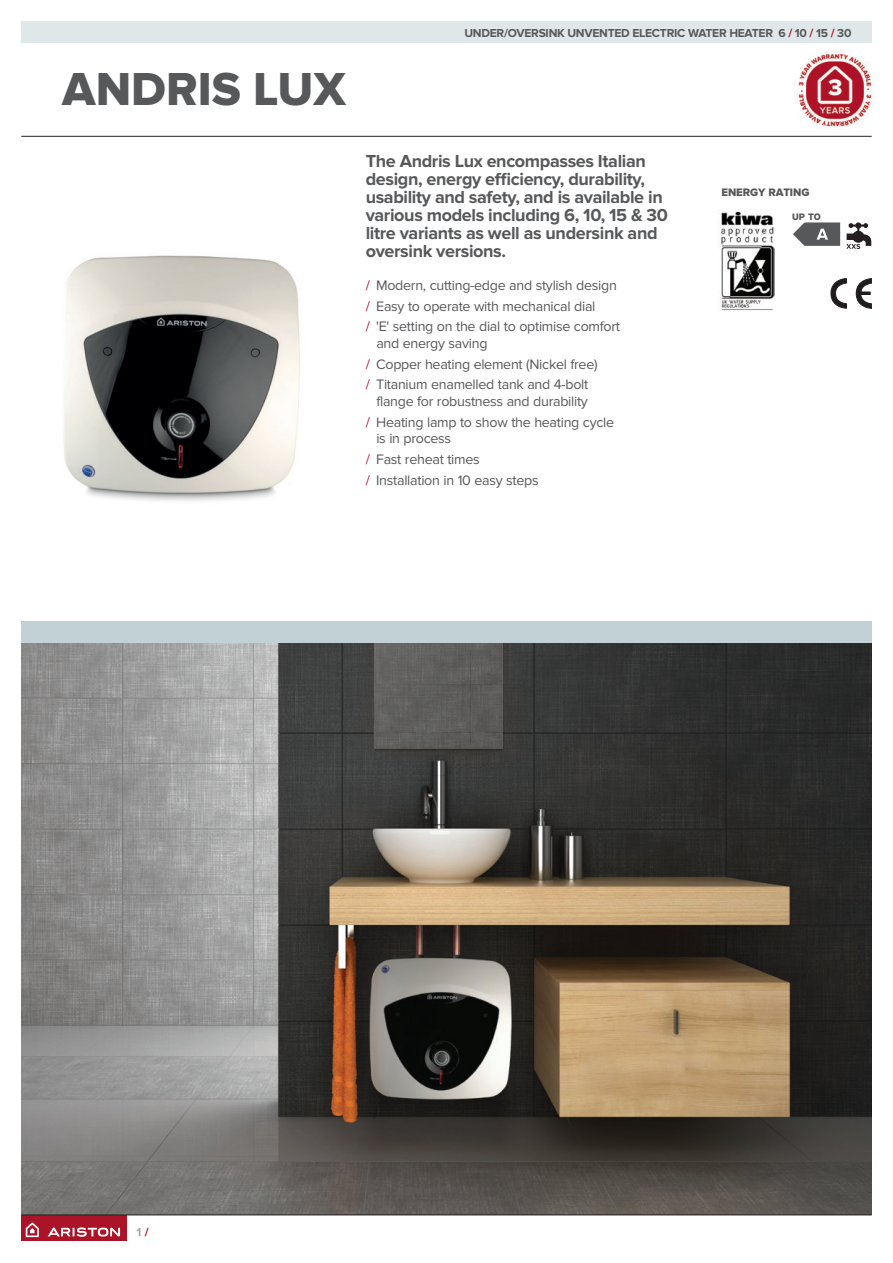
<style>
.page{position:relative;width:893px;height:1263px;background:#fff}
.page>*{position:absolute;margin:0;border:0;box-sizing:border-box;transform-origin:0 0}
.t1{font:48px "Proxima Nova Extrabld";color:#57585a}
.t2{font:700 18px/18px "Proxima Nova";letter-spacing:-.02em;color:#57585a}
.t3{font:14.25px/20.7px "Proxima Nova";letter-spacing:-.02em;color:#57585a}
.t4{font:700 12px "Proxima Nova";letter-spacing:-.02em;color:#57585a}
.t5{font:700 12px "Proxima Nova";color:#a8a6a6}
.t6{font:11.25px "Proxima Nova Extrabld";letter-spacing:-.01em;color:#57585a}
.t7{font:800 9.15px "Helvetica Neue LT";color:#57585a}
.s1{color:#ab1428}
</style>
<div class="page">
<img style="left:21px;top:642px;width:851px;height:573px">
<hr style="left:21px;top:136px;width:851px;height:1px;background:#231f20">
<div style="left:21px;top:1215px;width:106px;height:26px;background:#ab1428"></div>
<svg style="left:26px;top:1222px;width:13px;height:15px"></svg>
<svg style="left:48px;top:1227px;width:72px;height:10px"></svg>
<div style="left:21px;top:621px;width:851px;height:21px;background:#c2d1d5"></div>
<img style="left:63px;top:255px;width:237px;height:246px">
<hr style="left:21px;top:1215px;width:851px;height:1px;background:#231f20">
<div style="left:21px;top:21px;width:851px;height:21px;background:#e0e7e9"></div>
<img style="left:720px;top:211px;width:55px;height:99px">
<svg style="left:831px;top:279px;width:15px;height:29px"></svg>
<svg style="left:856px;top:279px;width:16px;height:29px"></svg>
<img style="left:796px;top:54px;width:76px;height:75px">
<svg style="left:793px;top:222px;width:47px;height:24px"></svg>
<svg style="left:846px;top:222px;width:25px;height:27px"></svg>
<h1 class="t1" style="left:62px;top:61px;width:285px">ANDRIS LUX</h1>
<p class="t4" style="left:464px;top:26px;width:389px">UNDER/OVERSINK UNVENTED ELECTRIC WATER HEATER 6 <span class="s1">/</span> 10 <span class="s1">/</span> 15 <span class="s1">/</span> 30</p>
<p class="t2" style="left:366px;top:153px;width:304px">The Andris Lux encompasses Italian design, energy efficiency, durability, usability and safety, and is available in various models including 6, 10, 15 &amp; 30 litre variants as well as undersink and oversink versions.</p>
<p class="t3" style="left:366px;top:275px;width:256px"><span class="s1">/</span> Modern, cutting-edge and stylish design <span class="s1">/</span> Easy to operate with mechanical dial<br><span class="s1">/</span> 'E' setting on the dial to optimise comfort</p>
<p class="t3" style="left:366px;top:333px;width:233px;text-indent:11px">and energy saving<br><span class="s1">/</span> Copper heating element (Nickel free) <span class="s1">/</span> Titanium enamelled tank and 4-bolt</p>
<p class="t3" style="left:366px;top:391px;width:250px;text-indent:11px">flange for robustness and durability<br><span class="s1">/</span> Heating lamp to show the heating cycle</p>
<p class="t3" style="left:366px;top:428px;width:174px;text-indent:11px">is in process<br><span class="s1">/</span> Fast reheat times<br><span class="s1">/</span> Installation in 10 easy steps</p>
<p class="t6" style="left:721px;top:186px;width:89px">ENERGY RATING</p>
<p class="t7" style="left:792px;top:211px;width:30px">UP TO</p>
<p class="t5" style="left:136px;top:1225px;width:14px">1 <span class="s1">/</span></p>
</div>
